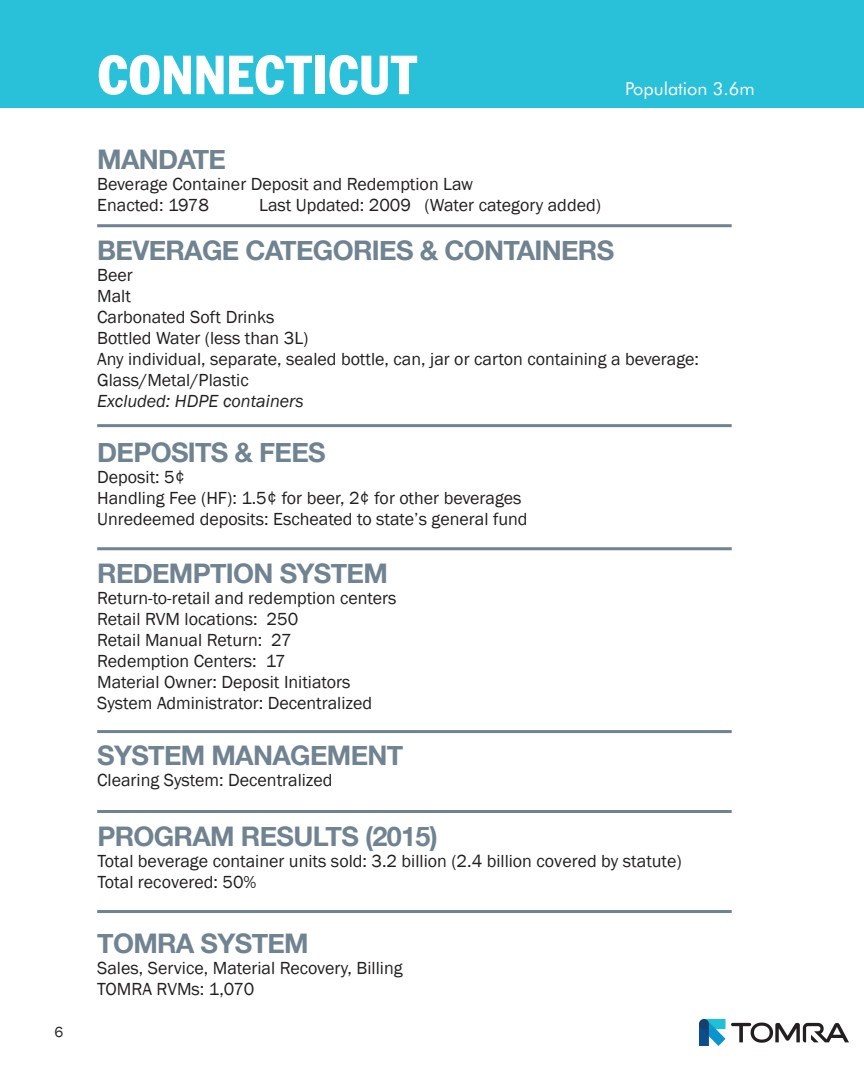
<style>
.page{position:relative;width:864px;height:1080px;background:#fff}
.page>*{position:absolute;margin:0;border:0;box-sizing:border-box;transform-origin:0 0}
.t1{font:condensed 54px "Franklin Gothic BT";color:#fff}
.t2{font:700 27px "Helvetica Neue";letter-spacing:-.025em;color:#708390}
.t3{font:18px/21px "Franklin Gothic";color:#231f20}
.t4{font:italic 18px "Franklin Gothic";color:#231f20}
.t5{font:18px "Futura BT";color:#fff}
.t6{font:15px "Franklin Gothic";color:#231f20}
.s1{font-style:inherit}
</style>
<div class="page">
<div style="left:0;top:0;width:864px;height:108px;background:#29c0da"></div>
<hr style="left:97px;top:224px;width:635px;height:3px;background:#708390">
<hr style="left:97px;top:424px;width:635px;height:3px;background:#708390">
<hr style="left:97px;top:547px;width:635px;height:3px;background:#708390">
<hr style="left:97px;top:810px;width:635px;height:3px;background:#708390">
<hr style="left:97px;top:730px;width:635px;height:3px;background:#708390">
<hr style="left:97px;top:910px;width:635px;height:3px;background:#708390">
<img style="left:700px;top:1020px;width:149px;height:26px">
<p class="t6" style="left:54px;top:1022px;width:10px">6</p>
<h1 class="t1" style="left:97px;top:40px;width:322px">CONNECTICUT</h1>
<p class="t5" style="left:625px;top:77px;width:131px">Population 3.6m</p>
<h2 class="t2" style="left:97px;top:138px;width:130px">MANDATE</h2>
<p class="t3" style="left:97px;top:174px;width:377px">Beverage Container Deposit and Redemption Law<br>Enacted: 1978</p>
<p class="t3" style="left:259px;top:195px;width:343px">Last Updated: 2009 (Water category added)</p>
<h2 class="t2" style="left:97px;top:230px;width:519px">BEVERAGE CATEGORIES &amp; CONTAINERS</h2>
<p class="t3" style="left:97px;top:265px;width:603px">Beer<br>Malt<br>Carbonated Soft Drinks<br>Bottled Water (less than 3L)<br>Any individual, separate, sealed bottle, can, jar or carton containing a beverage:<br>Glass/Metal/Plastic</p>
<p class="t4" style="left:97px;top:390px;width:208px">Excluded: HDPE containers</p>
<h2 class="t2" style="left:97px;top:432px;width:230px">DEPOSITS &amp; FEES</h2>
<p class="t3" style="left:97px;top:467px;width:432px">Deposit: 5¢<br>Handling Fee (HF): 1.5¢ for beer, 2¢ for other beverages<br>Unredeemed deposits: Escheated to state’s general fund</p>
<h2 class="t2" style="left:97px;top:553px;width:292px">REDEMPTION SYSTEM</h2>
<p class="t3" style="left:97px;top:588px;width:301px">Return-to-retail and redemption centers<br>Retail RVM locations: 250<br>Retail Manual Return: 27<br>Redemption Centers: 17<br>Material Owner: Deposit Initiators<br>System Administrator: Decentralized</p>
<h2 class="t2" style="left:97px;top:734px;width:308px">SYSTEM MANAGEMENT</h2>
<p class="t3" style="left:97px;top:770px;width:237px">Clearing System: Decentralized</p>
<h2 class="t2" style="left:97px;top:815px;width:342px">PROGRAM RESULTS (2015)</h2>
<p class="t3" style="left:97px;top:851px;width:586px">Total beverage container units sold: 3.2 billion <span class="s1">(2.4 billion covered by statute)<br></span>Total recovered: 50%</p>
<h2 class="t2" style="left:97px;top:922px;width:213px">TOMRA SYSTEM</h2>
<p class="t3" style="left:97px;top:958px;width:307px">Sales, Service, Material Recovery, Billing<br>TOMRA RVMs: 1,070</p>
</div>
